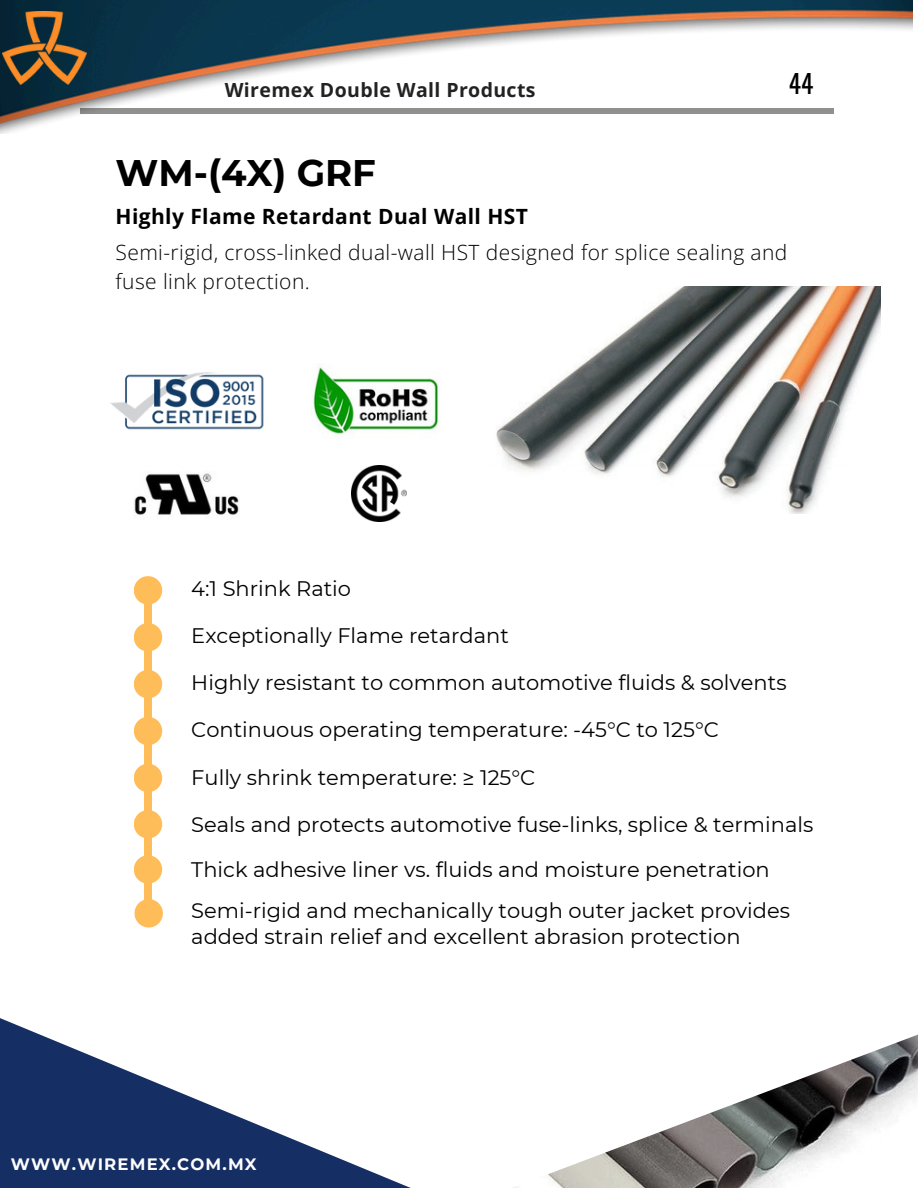
<style>
.page{position:relative;width:918px;height:1188px;background:#fff}
.page>*{position:absolute;margin:0;border:0;box-sizing:border-box;transform-origin:0 0}
.t1{font:700 36.9px "Montserrat";color:#000}
.t2{font:25.35px "Oswald";color:#000}
.t3{font:21px/45px "Montserrat";color:#000}
.t4{font:300 21px/36px "Open Sans";letter-spacing:.02em;color:#000}
.t5{font:700 19.5px "Open Sans";letter-spacing:.02em;color:#222}
.t6{font:700 16.5px "Montserrat";letter-spacing:.07em;color:#fdfdfd}
.s1{font-weight:700}
</style>
<div class="page">
<svg style="left:513px;top:1139px;width:343px;height:49px"></svg>
<svg style="left:641px;top:1034px;width:277px;height:105px"></svg>
<svg style="left:0;top:1065px;width:411px;height:123px;fill:#152e64"></svg>
<img style="left:496px;top:286px;width:385px;height:228px">
<div style="left:479px;top:495px;width:113px;height:21px;background:#fff"></div>
<svg style="left:820px;top:441px;width:61px;height:73px"></svg>
<img style="left:0;top:0;width:913px;height:134px">
<img style="left:2px;top:12px;width:85px;height:73px">
<img style="left:312px;top:367px;width:128px;height:71px">
<img style="left:134px;top:473px;width:105px;height:42px">
<img style="left:110px;top:372px;width:154px;height:58px">
<img style="left:351px;top:466px;width:55px;height:56px">
<div style="left:145px;top:581px;width:6px;height:198px;background:#ffbd59"></div>
<svg style="left:134px;top:576px;width:28px;height:28px"></svg>
<svg style="left:134px;top:623px;width:28px;height:28px"></svg>
<svg style="left:134px;top:717px;width:28px;height:28px"></svg>
<svg style="left:134px;top:764px;width:28px;height:28px"></svg>
<svg style="left:134px;top:670px;width:28px;height:28px"></svg>
<svg style="left:134px;top:810px;width:28px;height:28px"></svg>
<div style="left:145px;top:615px;width:6px;height:198px;background:#ffbd59"></div>
<svg style="left:134px;top:855px;width:28px;height:28px"></svg>
<div style="left:145px;top:725px;width:6px;height:198px;background:#ffbd59"></div>
<svg style="left:0;top:899px;width:163px;height:166px"></svg>
<p class="t5" style="left:225px;top:76px;width:312px">Wiremex Double Wall Products</p>
<p class="t2" style="left:789px;top:64px;width:26px">44</p>
<p class="t1" style="left:116px;top:150px;width:262px">WM-(4X) GRF</p>
<p class="t4" style="left:116px;top:198px;width:673px"><span class="s1">Highly Flame Retardant Dual Wall HST<br></span>Semi-rigid, cross-linked dual-wall HST designed for splice sealing and</p>
<p class="t4" style="left:116px;top:263px;width:196px">fuse link protection.</p>
<p class="t3" style="left:191px;top:565px;width:161px">4:1 Shrink Ratio</p>
<p class="t3" style="left:191px;top:613px;width:319px">Exceptionally Flame retardant</p>
<p class="t3" style="left:191px;top:660px;width:597px">Highly resistant to common automotive fluids &amp; solvents</p>
<p class="t3" style="left:191px;top:707px;width:529px">Continuous operating temperature: -45°C to 125°C</p>
<p class="t3" style="left:191px;top:754px;width:346px">Fully shrink temperature: ≥ 125°C</p>
<p class="t3" style="left:191px;top:802px;width:624px">Seals and protects automotive fuse-links, splice &amp; terminals<br>Thick adhesive liner vs. fluids and moisture penetration</p>
<p class="t3" style="left:191px;top:898px;width:600px;line-height:25.8px">Semi-rigid and mechanically tough outer jacket provides added strain relief and excellent abrasion protection</p>
<p class="t6" style="left:11px;top:1154px;width:247px">WWW.WIREMEX.COM.MX</p>
</div>
